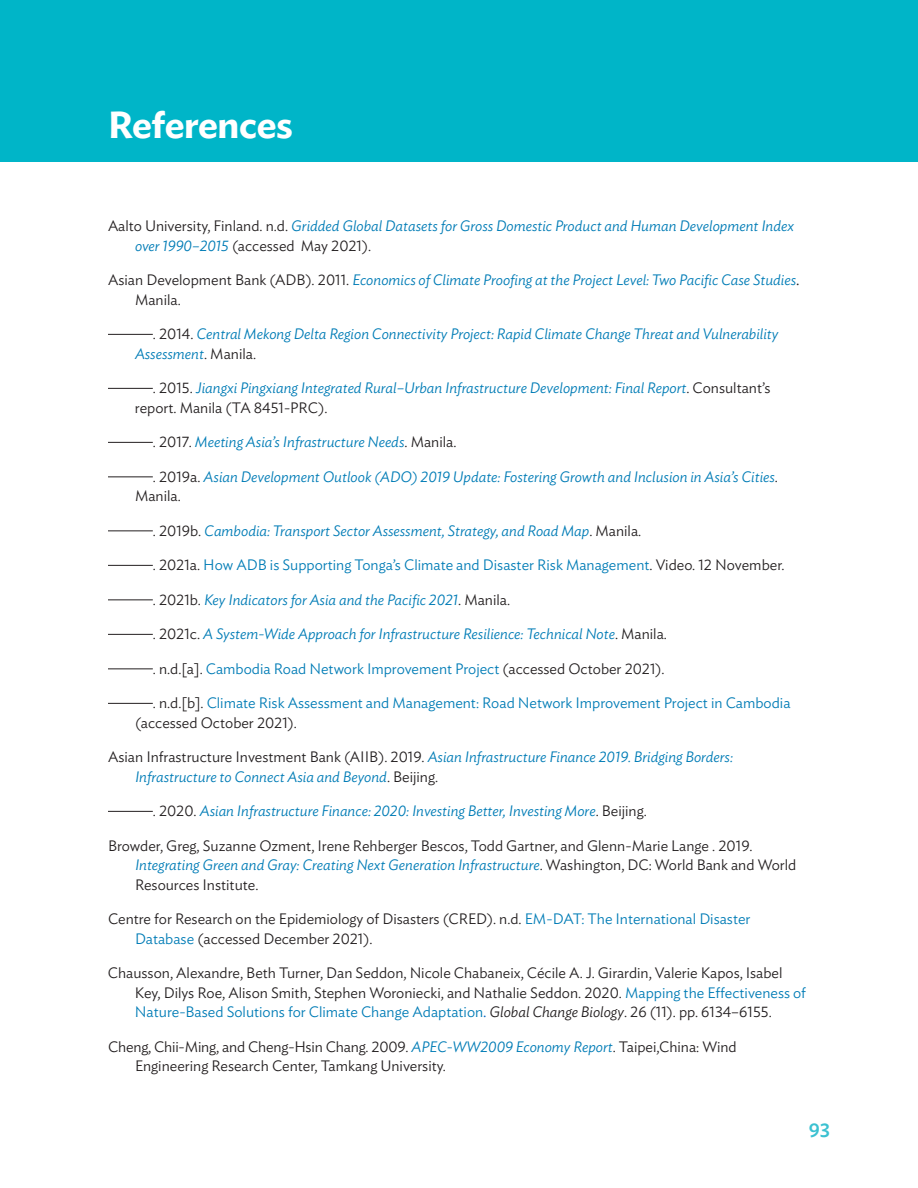
<style>
.page{position:relative;width:918px;height:1188px;background:#fff}
.page>*{position:absolute;margin:0;border:0;box-sizing:border-box;transform-origin:0 0}
._30_1__Major_H1{font:600 37.5px "Ideal Sans";letter-spacing:-.01em;color:#fff}
.Body_Text{font:500 19.5px "Ideal Sans";color:#3bc1d1}
.t1{font:italic 300 15px/19.5px "Ideal Sans";color:#007cb6}
.t2{font:300 15px/19.5px "Ideal Sans";color:#231f20}
.t3{font:300 15px/19.5px "Ideal Sans";color:#007cb6}
.s1{font-style:normal;color:#231f20}
.s2{font-style:normal;font-size:16.5px;color:#231f20}
.s3{color:#231f20}
.s4{font-style:italic;color:#007cb6}
.s5{color:#007cb6}
.s6{font-size:16.5px;color:#0563c1}
.s7{font-style:italic}
</style>
<div class="page">
<div style="left:0;top:0;width:918px;height:162px;background:#00b5c8"></div>
<hr style="left:108px;top:334px;width:45px;height:1px;background:#231f20">
<hr style="left:108px;top:388px;width:45px;height:1px;background:#231f20">
<hr style="left:108px;top:442px;width:45px;height:1px;background:#231f20">
<hr style="left:108px;top:476px;width:45px;height:1px;background:#231f20">
<hr style="left:108px;top:530px;width:45px;height:1px;background:#231f20">
<hr style="left:108px;top:565px;width:45px;height:1px;background:#231f20">
<hr style="left:108px;top:599px;width:45px;height:1px;background:#231f20">
<hr style="left:108px;top:634px;width:45px;height:1px;background:#231f20">
<hr style="left:108px;top:668px;width:45px;height:1px;background:#231f20">
<hr style="left:108px;top:703px;width:45px;height:1px;background:#231f20">
<hr style="left:108px;top:811px;width:45px;height:1px;background:#231f20">
<p class="_30_1__Major_H1" style="left:108px;top:95px;width:186px">References</p>
<p class="t1" style="left:135px;top:215px;width:661px;text-indent:-27px"><span class="s1">Aalto University, Finland. n.d.</span> Gridded Global Datasets for Gross Domestic Product and Human Development Index over 1990–2015 <span class="s1">(accessed May 2021).</span></p>
<p class="t1" style="left:135px;top:269px;width:666px;text-indent:-27px"><span class="s1">Asian Development Bank (ADB). 2011.</span> Economics of Climate Proofing at the Project Level: Two Pacific Case Studies<span class="s2">.<br></span><span class="s1">Manila.</span></p>
<p class="t1" style="left:135px;top:323px;width:645px;text-indent:18px"><span class="s1">. 2014.</span> Central Mekong Delta Region Connectivity Project: Rapid Climate Change Threat and Vulnerability<br>Assessment<span class="s1">. Manila.</span></p>
<p class="t1" style="left:135px;top:377px;width:637px;text-indent:18px"><span class="s1">. 2015.</span> Jiangxi Pingxiang Integrated Rural–Urban Infrastructure Development: Final Report<span class="s1">. Consultant’s report. Manila (TA 8451-PRC).</span></p>
<p class="t1" style="left:153px;top:431px;width:305px"><span class="s1">. 2017.</span> Meeting Asia’s Infrastructure Needs<span class="s1">. Manila.</span></p>
<p class="t1" style="left:135px;top:465px;width:645px;text-indent:18px"><span class="s1">. 2019a.</span> Asian Development Outlook (ADO) 2019 Update: Fostering Growth and Inclusion in Asia’s Cities<span class="s1">.<br>Manila.</span></p>
<p class="t1" style="left:153px;top:519px;width:490px"><span class="s1">. 2019b.</span> Cambodia: Transport Sector Assessment, Strategy, and Road Map<span class="s1">. Manila.</span></p>
<p class="t3" style="left:153px;top:554px;width:633px"><span class="s3">. 2021a.</span> How ADB is Supporting Tonga’s Climate and Disaster Risk Management<span class="s3">. Video. 12 November.</span></p>
<p class="t1" style="left:153px;top:588px;width:359px"><span class="s1">. 2021b.</span> Key Indicators for Asia and the Pacific 2021<span class="s1">. Manila.</span></p>
<p class="t1" style="left:153px;top:623px;width:516px"><span class="s1">. 2021c.</span> A System-Wide Approach for Infrastructure Resilience: Technical Note<span class="s1">. Manila.</span></p>
<p class="t3" style="left:153px;top:657px;width:513px"><span class="s3">. n.d.[a].</span> Cambodia Road Network Improvement Project <span class="s3">(accessed October 2021).</span></p>
<p class="t3" style="left:135px;top:692px;width:657px;text-indent:18px"><span class="s3">. n.d.[b].</span> Climate Risk Assessment and Management: Road Network Improvement Project in Cambodia <span class="s3">(accessed October 2021).</span></p>
<p class="t1" style="left:135px;top:746px;width:600px;text-indent:-27px"><span class="s1">Asian Infrastructure Investment Bank (AIIB). 2019.</span> Asian Infrastructure Finance 2019. Bridging Borders:<br>Infrastructure to Connect Asia and Beyond<span class="s1">. Beijing.</span></p>
<p class="t1" style="left:153px;top:800px;width:496px"><span class="s1">. 2020.</span> Asian Infrastructure Finance: 2020: Investing Better, Investing More<span class="s1">. Beijing.</span></p>
<p class="t2" style="left:135px;top:834px;width:663px;text-indent:-27px">Browder, Greg, Suzanne Ozment, Irene Rehberger Bescos, Todd Gartner, and Glenn-Marie Lange . 2019.<br><span class="s4">Integrating Green and Gray: Creating Next Generation Infrastructure</span>. Washington, DC: World Bank and World<br>Resources Institute.</p>
<p class="t2" style="left:135px;top:908px;width:617px;text-indent:-27px">Centre for Research on the Epidemiology of Disasters (CRED). n.d. <span class="s5">EM-DAT: The International Disaster<br>Database</span> (accessed December 2021).</p>
<p class="t2" style="left:135px;top:962px;width:673px;text-indent:-27px">Chausson, Alexandre, Beth Turner, Dan Seddon, Nicole Chabaneix, Cécile A. J. Girardin, Valerie Kapos, Isabel<br>Key, Dilys Roe, Alison Smith, Stephen Woroniecki, and Nathalie Seddon. 2020. <span class="s5">Mapping the Effectiveness of<br>Nature-Based Solutions for Climate Change Adaptation</span><span class="s6">.</span> <span class="s7">Global Change Biology</span>. 26 (11). pp. 6134–6155.</p>
<p class="t2" style="left:135px;top:1035px;width:603px;text-indent:-27px">Cheng, Chii-Ming, and Cheng-Hsin Chang. 2009. <span class="s4">APEC-WW2009 Economy Report</span>. Taipei,China: Wind<br>Engineering Research Center, Tamkang University.</p>
<p class="Body_Text" style="left:809px;top:1116px;width:23px">93</p>
</div>
